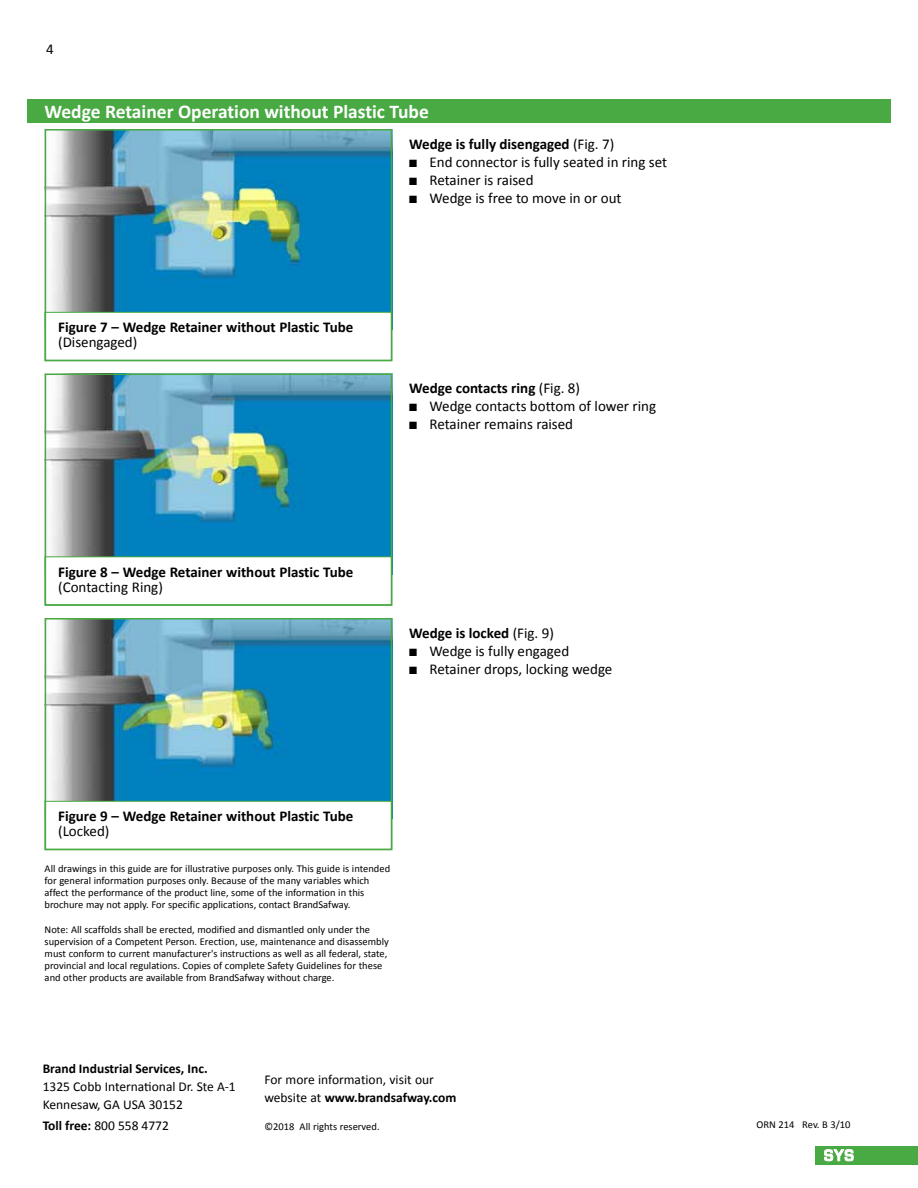
<style>
.page{position:relative;width:918px;height:1188px;background:#fff}
.page>*{position:absolute;margin:0;border:0;box-sizing:border-box;transform-origin:0 0}
.t1{font:700 19.5px "Calibri";color:#fff}
.t2{font:15px "Calibri";color:#000}
.t3{font:700 15px "Calibri";color:#000}
.t4{font:13.5px/18.3px "Calibri";color:#000}
.t5{font:700 13.5px "Calibri";color:#000}
.t6{font:10.5px/12px "Calibri";color:#000}
.s1{font-weight:400}
.s2{font-weight:700}
</style>
<div class="page">
<div style="left:816px;top:1146px;width:102px;height:19px;background:#49a942"></div>
<div style="left:27px;top:99px;width:864px;height:24px;background:#49a942"></div>
<img style="left:48px;top:621px;width:341px;height:180px">
<div style="left:45px;top:801px;width:347px;height:49px;border:1px solid #49a942"></div>
<div style="left:45px;top:618px;width:347px;height:232px;border:2px solid #49a942"></div>
<img style="left:48px;top:132px;width:341px;height:180px">
<div style="left:45px;top:312px;width:347px;height:49px;border:1px solid #49a942"></div>
<div style="left:45px;top:129px;width:347px;height:232px;border:2px solid #49a942"></div>
<img style="left:48px;top:377px;width:341px;height:179px">
<div style="left:45px;top:556px;width:347px;height:50px;border:1px solid #49a942"></div>
<div style="left:45px;top:374px;width:347px;height:232px;border:2px solid #49a942"></div>
<svg style="left:824px;top:1149px;width:30px;height:12px"></svg>
<h2 class="t2" style="left:46px;top:39px;width:9px">4</h2>
<h1 class="t1" style="left:45px;top:99px;width:386px">Wedge Retainer Operation without Plastic Tube</h1>
<h2 class="t3" style="left:58px;top:318px;width:297px">Figure 7 – Wedge Retainer without Plastic Tube</h2>
<h2 class="t2" style="left:58px;top:333px;width:81px">(Disengaged)</h2>
<h2 class="t3" style="left:409px;top:134px;width:207px">Wedge is fully disengaged <span class="s1">(Fig. 7)</span></h2>
<h2 class="t2" style="left:409px;top:152px;width:260px">■ End connector is fully seated in ring set</h2>
<h2 class="t2" style="left:409px;top:170px;width:126px">■ Retainer is raised</h2>
<h2 class="t2" style="left:409px;top:188px;width:214px">■ Wedge is free to move in or out</h2>
<h2 class="t3" style="left:409px;top:379px;width:172px">Wedge contacts ring <span class="s1">(Fig. 8)</span></h2>
<h2 class="t2" style="left:409px;top:397px;width:248px">■ Wedge contacts bottom of lower ring</h2>
<h2 class="t2" style="left:409px;top:415px;width:165px">■ Retainer remains raised</h2>
<h2 class="t3" style="left:58px;top:562px;width:297px">Figure 8 – Wedge Retainer without Plastic Tube</h2>
<h2 class="t2" style="left:58px;top:578px;width:106px">(Contacting Ring)</h2>
<h2 class="t3" style="left:409px;top:623px;width:146px">Wedge is locked <span class="s1">(Fig. 9)</span></h2>
<h2 class="t2" style="left:409px;top:641px;width:161px">■ Wedge is fully engaged</h2>
<h2 class="t2" style="left:409px;top:659px;width:205px">■ Retainer drops, locking wedge</h2>
<h2 class="t3" style="left:58px;top:807px;width:297px">Figure 9 – Wedge Retainer without Plastic Tube</h2>
<h2 class="t2" style="left:58px;top:822px;width:53px">(Locked)</h2>
<p class="t6" style="left:45px;top:863px;width:347px">All drawings in this guide are for illustrative purposes only. This guide is intended for general information purposes only. Because of the many variables which affect the performance of the product line, some of the information in this brochure may not apply. For specific applications, contact BrandSafway.</p>
<p class="t6" style="left:45px;top:924px;width:346px">Note: All scaffolds shall be erected, modified and dismantled only under the supervision of a Competent Person. Erection, use, maintenance and disassembly must conform to current manufacturer's instructions as well as all federal, state, provincial and local regulations. Copies of complete Safety Guidelines for these and other products are available from BrandSafway without charge.</p>
<p class="t5" style="left:43px;top:1060px;width:166px">Brand Industrial Services, Inc.</p>
<p class="t4" style="left:43px;top:1077px;width:195px">1325 Cobb International Dr. Ste A-1<br>Kennesaw, GA USA 30152</p>
<p class="t4" style="left:43px;top:1117px;width:128px"><span class="s2">Toll free:</span> 800 558 4772</p>
<p class="t4" style="left:264px;top:1070px;width:194px">For more information, visit our website at <span class="s2">www.brandsafway.com</span></p>
<p class="t6" style="left:264px;top:1121px;width:117px">©2018 All rights reserved.</p>
<p class="t6" style="left:756px;top:1118px;width:96px">ORN 214 Rev. B 3/10</p>
</div>
